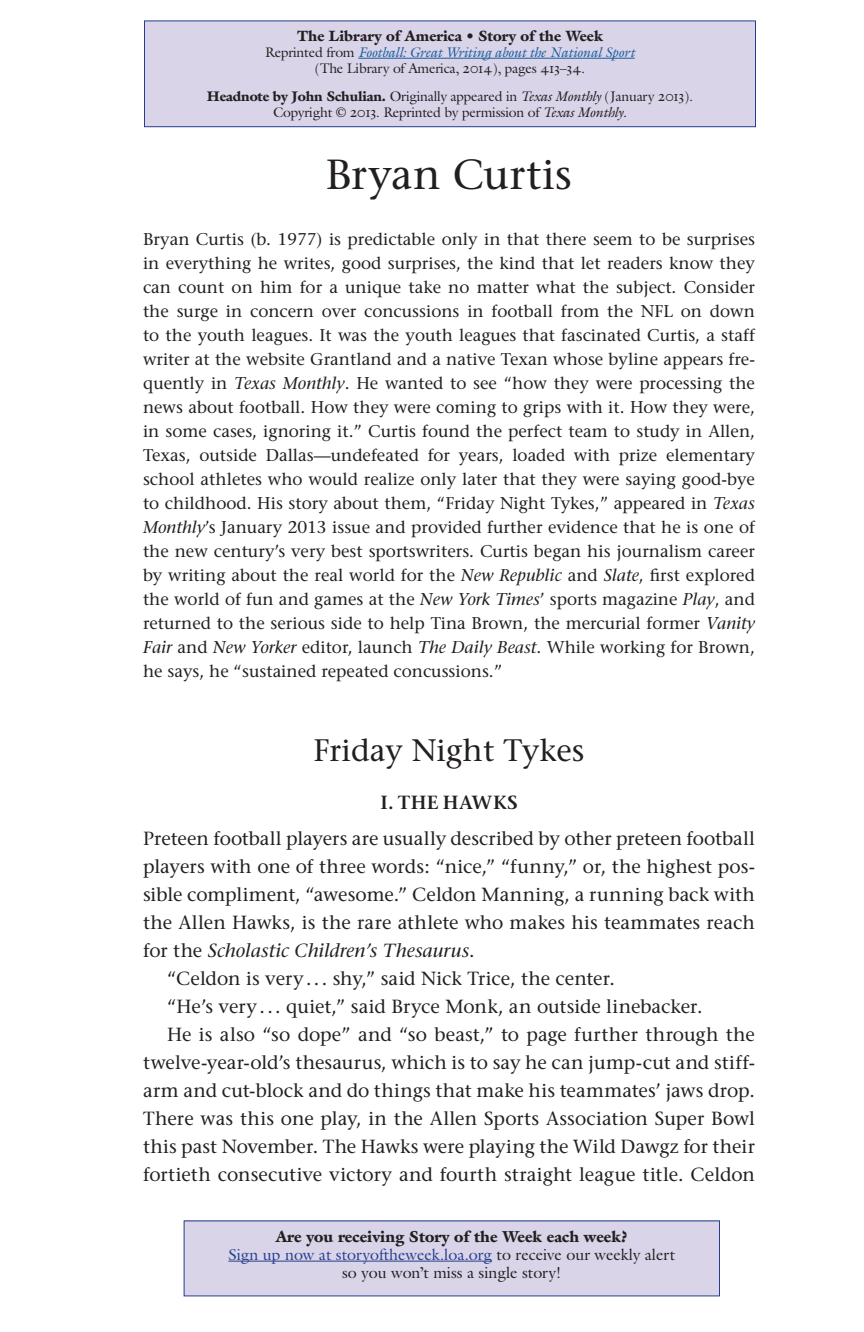
<style>
.page{position:relative;width:864px;height:1332px;background:#fff}
.page>*{position:absolute;margin:0;border:0;box-sizing:border-box;transform-origin:0 0}
.cau{font:42px "Stone Serif";letter-spacing:-.005em;color:#231f20}
.ct{font:31px "Stone Serif";color:#231f20}
.t{font:19px/28px "Stone Serif";color:#231f20;text-align:justify}
.tfl{font:19px/28px "Stone Serif";letter-spacing:.005em;color:#231f20;text-align:justify}
.t1{font:600 19px "Stone Serif ITC Pro";letter-spacing:.025em;color:#231f20}
.hn{font:17px/24px "Stone Serif";color:#231f20;text-align:justify}
.t2{font:16px/18px "Galliard Pro";color:#231f20;text-align:center}
.t3{font:900 16px "Galliard Pro";color:#231f20}
.t4{font:900 15px "Galliard Pro";color:#231f20}
.t5{font:14px/16px "Galliard Pro";letter-spacing:-.015em;color:#231f20;text-align:center}
.s1{font-style:italic;color:#175d9e}
.s2{font-weight:900}
.s3{font-style:italic}
.s4{color:#253f8e}
</style>
<div class="page">
<div style="left:144px;top:21px;width:612px;height:106px;background:#dad4e9"></div>
<hr style="left:358px;top:58px;width:277px;height:1px;background:#175d9e">
<div style="left:144px;top:20px;width:612px;height:107px;border:1px solid #253f8e"></div>
<div style="left:184px;top:1221px;width:536px;height:75px;background:#dad4e9"></div>
<hr style="left:228px;top:1261px;width:264px;height:1px;background:#253f8e">
<p class="t4" style="left:297px;top:26px;width:307px">The Library of America • Story of the Week</p>
<p class="t5" style="left:265px;top:44px;width:371px">Reprinted from <span class="s1">Football: Great Writing about the National Sport </span>(The Library of America, 2014), pages 413–34.</p>
<p class="t5" style="left:207px;top:88px;width:488px"><span class="s2">Headnote by John Schulian.</span> Originally appeared in <span class="s3">Texas Monthly</span> (January 2013).</p>
<p class="t5" style="left:273px;top:104px;width:355px">Copyright © 2013. Reprinted by permission of <span class="s3">Texas Monthly</span>.</p>
<p class="cau" style="left:326px;top:149px;width:248px">Bryan Curtis</p>
<p class="hn" style="left:143px;top:227px;width:614px">Bryan Curtis (b. 1977) is predictable only in that there seem to be surprises in everything he writes, good surprises, the kind that let readers know they can count on him for a unique take no matter what the subject. Consider the surge in concern over concussions in football from the NFL on down to the youth leagues. It was the youth leagues that fascinated Curtis, a staff writer at the website Grantland and a native Texan whose byline appears fre&shy;quently in <span class="s3">Texas Monthly</span>. He wanted to see “how they were processing the news about football. How they were coming to grips with it. How they were, in some cases, ignoring it.” Curtis found the perfect team to study in Allen, Texas, outside Dallas—undefeated for years, loaded with prize elementary school athletes who would realize only later that they were saying good-bye to childhood. His story about them, “Friday Night Tykes,” appeared in <span class="s3">Texas Monthly</span>’s January 2013 issue and provided further evidence that he is one of the new century’s very best sportswriters. Curtis began his journalism career by writing about the real world for the <span class="s3">New Republic</span> and <span class="s3">Slate</span>, first explored the world of fun and games at the <span class="s3">New York Times</span>’ sports magazine <span class="s3">Play</span>, and returned to the serious side to help Tina Brown, the mercurial former <span class="s3">Vanity Fair</span> and <span class="s3">New Yorker</span> editor, launch <span class="s3">The Daily Beast</span>. While working for Brown, he says, he “sustained repeated concussions.”</p>
<p class="ct" style="left:313px;top:732px;width:273px">Friday Night Tykes</p>
<p class="t1" style="left:380px;top:791px;width:139px">I. THE HAWKS</p>
<p class="tfl" style="left:143px;top:824px;width:614px">Preteen football players are usually described by other preteen football players with one of three words: “nice,” “funny,” or, the highest pos&shy;sible compliment, “awesome.” Celdon Manning, a running back with the Allen Hawks, is the rare athlete who makes his teammates reach for the <span class="s3">Scholastic Children’s Thesaurus</span>.</p>
<p class="t" style="left:167px;top:964px;width:450px">“Celdon is very... shy,” said Nick Trice, the center.</p>
<p class="t" style="left:167px;top:992px;width:537px">“He’s very... quiet,” said Bryce Monk, an outside linebacker.</p>
<p class="t" style="left:143px;top:1020px;width:614px;text-indent:24px">He is also “so dope” and “so beast,” to page further through the twelve-year-old’s thesaurus, which is to say he can jump-cut and stiff&shy;arm and cut-block and do things that make his teammates’ jaws drop.<br>There was this one play, in the Allen Sports Association Super Bowl this past November. The Hawks were playing the Wild Dawgz for their fortieth consecutive victory and fourth straight league title. Celdon</p>
<p class="t3" style="left:276px;top:1226px;width:354px">Are you receiving Story of the Week each week?</p>
<p class="t2" style="left:228px;top:1245px;width:448px"><span class="s4">Sign up now at storyoftheweek.loa.org</span> to receive our weekly alert so you won’t miss a single story!</p>
</div>
